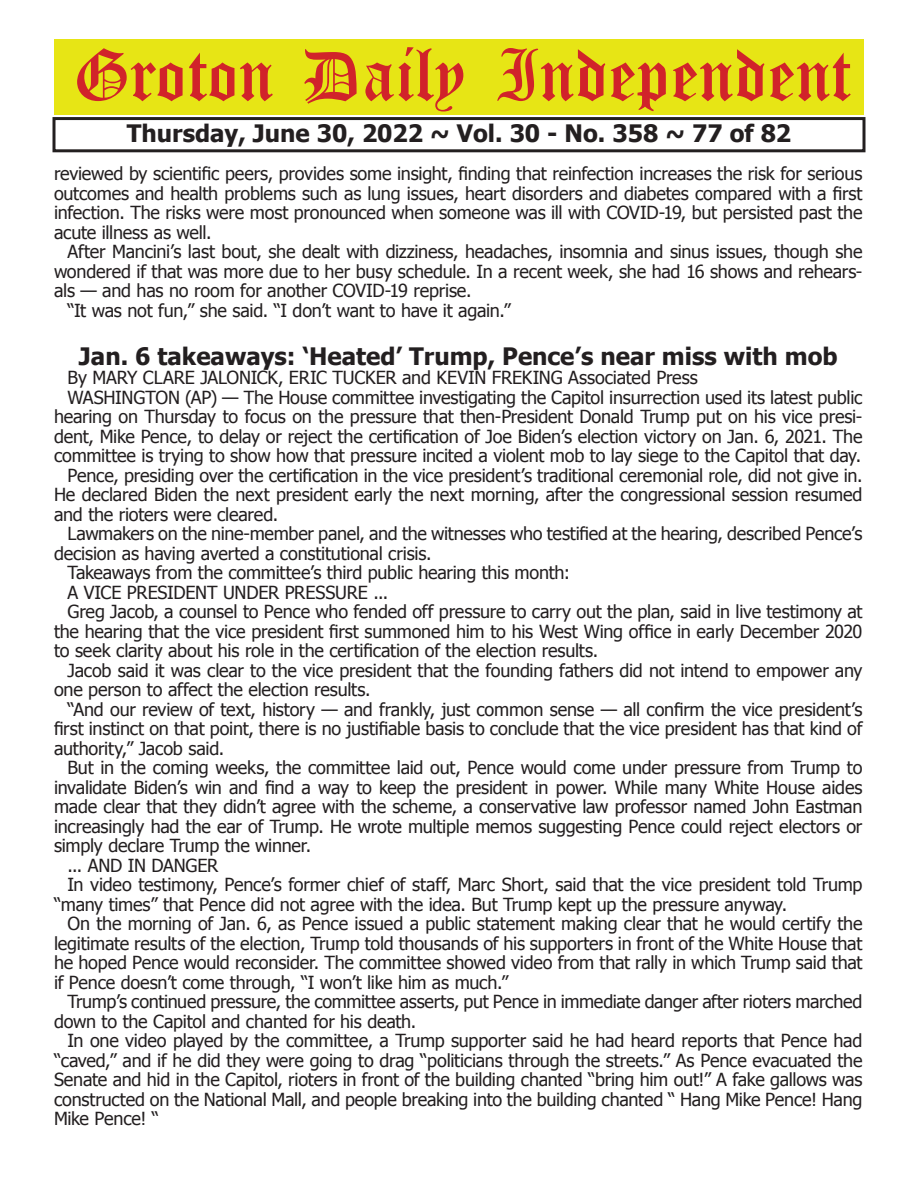
<style>
.page{position:relative;width:918px;height:1188px;background:#fff}
.page>*{position:absolute;margin:0;border:0;box-sizing:border-box;transform-origin:0 0}
.t1{font:54px "Old English Five";color:#d1232a}
.t2{font:700 24px "Tahoma";color:#231f20}
.t3{font:18px/19.5px "Tahoma";letter-spacing:-.01em;color:#231f20;text-align:justify}
</style>
<div class="page">
<div style="left:52px;top:117px;width:814px;height:35px;border:3px solid #231f20"></div>
<div style="left:54px;top:40px;width:810px;height:75px;background:#e7e515"></div>
<h1 class="t1" style="left:73px;top:50px;width:779px">Groton Daily Independent</h1>
<h2 class="t2" style="left:127px;top:116px;width:666px">Thursday, June 30, 2022 ~ Vol. 30 - No. 358 ~ 77 of 82</h2>
<p class="t3" style="left:54px;top:163px;width:810px">reviewed by scientific peers, provides some insight, finding that reinfection increases the risk for serious outcomes and health problems such as lung issues, heart disorders and diabetes compared with a first infection. The risks were most pronounced when someone was ill with COVID-19, but persisted past the acute illness as well.</p>
<p class="t3" style="left:68px;top:241px;width:796px">After Mancini’s last bout, she dealt with dizziness, headaches, insomnia and sinus issues, though she</p>
<p class="t3" style="left:54px;top:260px;width:810px">wondered if that was more due to her busy schedule. In a recent week, she had 16 shows and rehears-</p>
<p class="t3" style="left:54px;top:280px;width:419px">als — and has no room for another COVID-19 reprise.</p>
<p class="t3" style="left:68px;top:299px;width:445px">“It was not fun,” she said. “I don’t want to have it again.”</p>
<h2 class="t2" style="left:79px;top:339px;width:760px">Jan. 6 takeaways: ‘Heated’ Trump, Pence’s near miss with mob</h2>
<p class="t3" style="left:68px;top:367px;width:632px">By MARY CLARE JALONICK, ERIC TUCKER and KEVIN FREKING Associated Press</p>
<p class="t3" style="left:68px;top:387px;width:797px">WASHINGTON (AP) — The House committee investigating the Capitol insurrection used its latest public</p>
<p class="t3" style="left:54px;top:406px;width:810px">hearing on Thursday to focus on the pressure that then-President Donald Trump put on his vice presi-</p>
<p class="t3" style="left:54px;top:426px;width:810px">dent, Mike Pence, to delay or reject the certification of Joe Biden’s election victory on Jan. 6, 2021. The</p>
<p class="t3" style="left:54px;top:445px;width:809px">committee is trying to show how that pressure incited a violent mob to lay siege to the Capitol that day.</p>
<p class="t3" style="left:68px;top:465px;width:797px">Pence, presiding over the certification in the vice president’s traditional ceremonial role, did not give in.</p>
<p class="t3" style="left:54px;top:484px;width:810px">He declared Biden the next president early the next morning, after the congressional session resumed</p>
<p class="t3" style="left:54px;top:504px;width:226px">and the rioters were cleared.</p>
<p class="t3" style="left:68px;top:523px;width:796px">Lawmakers on the nine-member panel, and the witnesses who testified at the hearing, described Pence’s</p>
<p class="t3" style="left:54px;top:543px;width:379px">decision as having averted a constitutional crisis.</p>
<p class="t3" style="left:68px;top:562px;width:504px">Takeaways from the committee’s third public hearing this month:</p>
<p class="t3" style="left:68px;top:582px;width:322px">A VICE PRESIDENT UNDER PRESSURE ...</p>
<p class="t3" style="left:68px;top:601px;width:797px">Greg Jacob, a counsel to Pence who fended off pressure to carry out the plan, said in live testimony at</p>
<p class="t3" style="left:54px;top:621px;width:810px">the hearing that the vice president first summoned him to his West Wing office in early December 2020</p>
<p class="t3" style="left:54px;top:640px;width:546px">to seek clarity about his role in the certification of the election results.</p>
<p class="t3" style="left:68px;top:660px;width:797px">Jacob said it was clear to the vice president that the founding fathers did not intend to empower any</p>
<p class="t3" style="left:54px;top:679px;width:318px">one person to affect the election results.</p>
<p class="t3" style="left:68px;top:699px;width:796px">“And our review of text, history — and frankly, just common sense — all confirm the vice president’s</p>
<p class="t3" style="left:54px;top:718px;width:810px">first instinct on that point, there is no justifiable basis to conclude that the vice president has that kind of</p>
<p class="t3" style="left:54px;top:738px;width:172px">authority,” Jacob said.</p>
<p class="t3" style="left:68px;top:757px;width:797px">But in the coming weeks, the committee laid out, Pence would come under pressure from Trump to</p>
<p class="t3" style="left:54px;top:777px;width:810px">invalidate Biden’s win and find a way to keep the president in power. While many White House aides</p>
<p class="t3" style="left:54px;top:796px;width:810px">made clear that they didn’t agree with the scheme, a conservative law professor named John Eastman</p>
<p class="t3" style="left:54px;top:816px;width:810px">increasingly had the ear of Trump. He wrote multiple memos suggesting Pence could reject electors or</p>
<p class="t3" style="left:54px;top:835px;width:259px">simply declare Trump the winner.</p>
<p class="t3" style="left:68px;top:855px;width:152px">... AND IN DANGER</p>
<p class="t3" style="left:68px;top:874px;width:796px">In video testimony, Pence’s former chief of staff, Marc Short, said that the vice president told Trump</p>
<p class="t3" style="left:54px;top:894px;width:735px">“many times” that Pence did not agree with the idea. But Trump kept up the pressure anyway.</p>
<p class="t3" style="left:68px;top:913px;width:796px">On the morning of Jan. 6, as Pence issued a public statement making clear that he would certify the</p>
<p class="t3" style="left:54px;top:933px;width:810px">legitimate results of the election, Trump told thousands of his supporters in front of the White House that</p>
<p class="t3" style="left:54px;top:952px;width:810px">he hoped Pence would reconsider. The committee showed video from that rally in which Trump said that</p>
<p class="t3" style="left:54px;top:972px;width:456px">if Pence doesn’t come through, “I won’t like him as much.”</p>
<p class="t3" style="left:68px;top:991px;width:796px">Trump’s continued pressure, the committee asserts, put Pence in immediate danger after rioters marched</p>
<p class="t3" style="left:54px;top:1011px;width:364px">down to the Capitol and chanted for his death.</p>
<p class="t3" style="left:68px;top:1030px;width:797px">In one video played by the committee, a Trump supporter said he had heard reports that Pence had</p>
<p class="t3" style="left:54px;top:1050px;width:810px">“caved,” and if he did they were going to drag “politicians through the streets.” As Pence evacuated the</p>
<p class="t3" style="left:54px;top:1069px;width:810px">Senate and hid in the Capitol, rioters in front of the building chanted “bring him out!” A fake gallows was</p>
<p class="t3" style="left:54px;top:1089px;width:810px">constructed on the National Mall, and people breaking into the building chanted “ Hang Mike Pence! Hang</p>
<p class="t3" style="left:54px;top:1108px;width:107px">Mike Pence! “</p>
</div>
